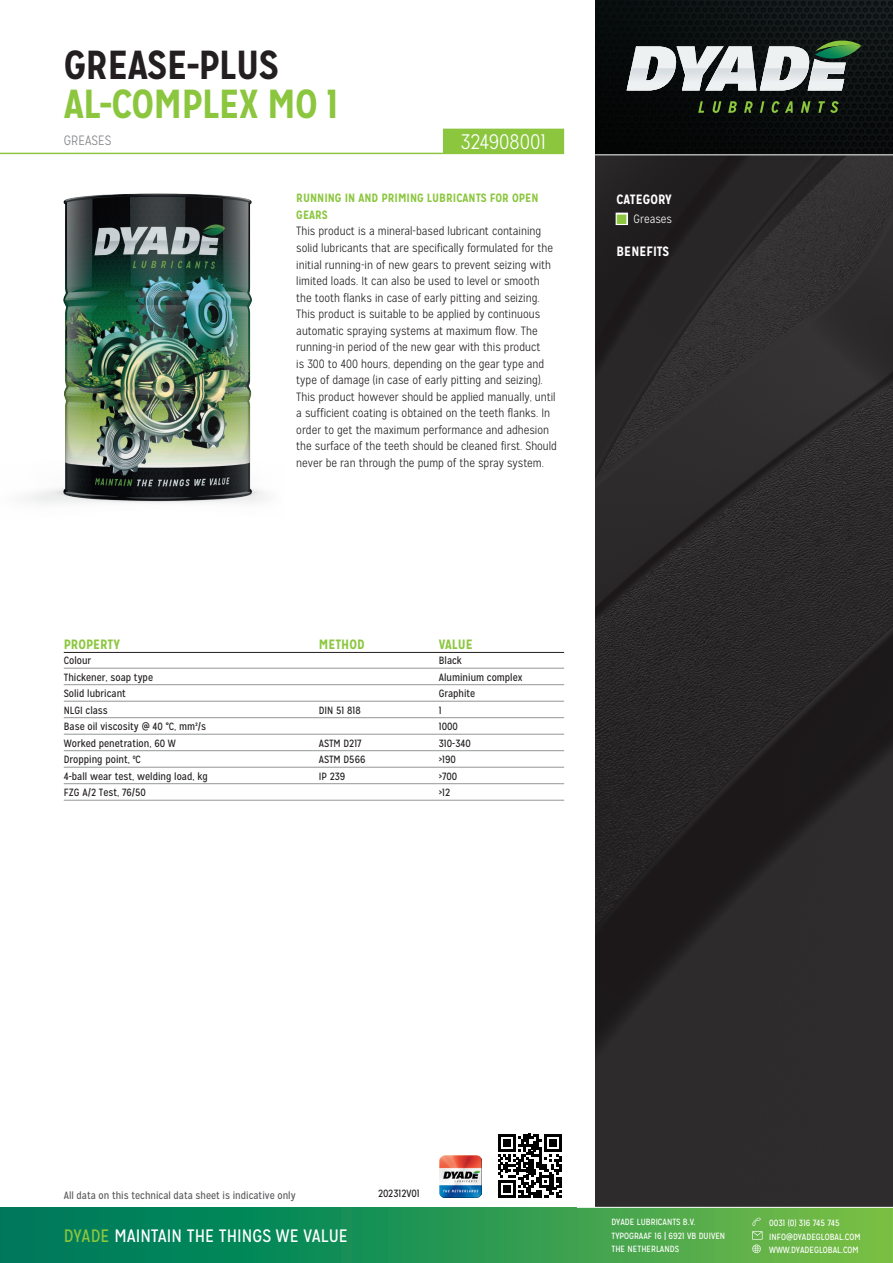
<style>
.page{position:relative;width:893px;height:1263px;background:#fff}
.page>*{position:absolute;margin:0;border:0;box-sizing:border-box;transform-origin:0 0}
.t1{font:700 40.5px "Mission Gothic";letter-spacing:-.02em;color:#8bc63e}
.t2{font:700 40.5px "Mission Gothic";letter-spacing:-.02em;color:#231f20}
.t3{font:300 21px "Mission Gothic";color:#fff}
.t4{font:18px "Mission Gothic";color:#fff}
.t5{font:700 13.5px "Mission Gothic";color:#8bc63e}
.t6{font:700 13.5px "Mission Gothic";color:#fff}
.t7{font:300 13.5px "Mission Gothic";color:#808285}
.t8{font:300 12px/16.5px "Mission Gothic";color:#231f20}
.t9{font:700 12px/16.5px "Mission Gothic";color:#8bc63e}
.t10{font:300 12px "Mission Gothic";color:#fff}
.t11{font:10.5px "Mission Gothic";color:#231f20}
.t12{font:10.5px "Mission Gothic";color:#5a5a5d}
.t13{font:9px/13.5px "Mission Gothic";color:#fff}
.s1{font-family:"European Pi Three";font-weight:400;font-size:10.5px}
.s2{color:#8bc63e}
</style>
<div class="page">
<svg style="left:595px;top:155px;width:298px;height:1052px;background:#2a2729"></svg>
<img style="left:595px;top:0;width:298px;height:154px">
<svg style="left:627px;top:40px;width:234px;height:50px;background:#8c9491"></svg>
<svg style="left:698px;top:101px;width:6px;height:12px"></svg>
<svg style="left:713px;top:101px;width:8px;height:12px"></svg>
<svg style="left:728px;top:101px;width:9px;height:12px"></svg>
<svg style="left:744px;top:101px;width:9px;height:12px"></svg>
<svg style="left:760px;top:101px;width:4px;height:12px"></svg>
<svg style="left:772px;top:101px;width:21px;height:12px"></svg>
<svg style="left:801px;top:101px;width:9px;height:12px"></svg>
<svg style="left:818px;top:101px;width:21px;height:12px"></svg>
<div style="left:0;top:1208px;width:893px;height:55px;background:linear-gradient(to right,#00745e,#73bd46)"></div>
<svg style="left:752px;top:1217px;width:10px;height:36px"></svg>
<img style="left:440px;top:1155px;width:42px;height:42px">
<svg style="left:498px;top:1134px;width:64px;height:64px"></svg>
<div style="left:446px;top:129px;width:118px;height:25px;background:#8bc63e"></div>
<img style="left:0;top:128px;width:446px;height:376px">
<hr style="left:64px;top:652px;width:500px;height:1px;background:#231f20">
<hr style="left:64px;top:668px;width:500px;height:1px;background:#939598">
<hr style="left:64px;top:684px;width:500px;height:1px;background:#939598">
<hr style="left:64px;top:701px;width:500px;height:1px;background:#939598">
<hr style="left:64px;top:717px;width:500px;height:1px;background:#939598">
<hr style="left:64px;top:734px;width:500px;height:1px;background:#939598">
<hr style="left:64px;top:750px;width:500px;height:1px;background:#939598">
<hr style="left:64px;top:767px;width:500px;height:1px;background:#939598">
<hr style="left:64px;top:783px;width:500px;height:1px;background:#939598">
<hr style="left:64px;top:800px;width:500px;height:1px;background:#939598">
<h1 class="t2" style="left:64px;top:40px;width:217px">GREASE-PLUS</h1>
<h1 class="t1" style="left:64px;top:79px;width:276px">AL-COMPLEX MO 1</h1>
<p class="t7" style="left:64px;top:132px;width:49px">GREASES</p>
<h2 class="t3" style="left:461px;top:130px;width:87px">324908001</h2>
<p class="t9" style="left:296px;top:190px;width:244px">RUNNING IN AND PRIMING LUBRICANTS FOR OPEN<br>GEARS</p>
<p class="t8" style="left:296px;top:223px;width:262px">This product is a mineral-based lubricant containing solid lubricants that are specifically formulated for the initial running-in of new gears to prevent seizing with limited loads. It can also be used to level or smooth the tooth flanks in case of early pitting and seizing.<br>This product is suitable to be applied by continuous automatic spraying systems at maximum flow. The running-in period of the new gear with this product<br>is 300 to 400 hours, depending on the gear type and type of damage (in case of early pitting and seizing).<br>This product however should be applied manually, until a sufficient coating is obtained on the teeth flanks. In order to get the maximum performance and adhesion the surface of the teeth should be cleaned first. Should never be ran through the pump of the spray system.</p>
<p class="t6" style="left:617px;top:190px;width:57px">CATEGORY</p>
<p class="t10" style="left:617px;top:212px;width:57px"><span class="s1">N</span> Greases</p>
<p class="t6" style="left:617px;top:243px;width:54px">BENEFITS</p>
<p class="t5" style="left:64px;top:636px;width:58px">PROPERTY</p>
<p class="t5" style="left:319px;top:636px;width:47px">METHOD</p>
<p class="t5" style="left:439px;top:636px;width:36px">VALUE</p>
<p class="t11" style="left:64px;top:654px;width:29px">Colour</p>
<p class="t11" style="left:439px;top:654px;width:25px">Black</p>
<p class="t11" style="left:64px;top:671px;width:91px">Thickener, soap type</p>
<p class="t11" style="left:439px;top:671px;width:85px">Aluminium complex</p>
<p class="t11" style="left:64px;top:687px;width:64px">Solid lubricant</p>
<p class="t11" style="left:439px;top:687px;width:38px">Graphite</p>
<p class="t11" style="left:64px;top:704px;width:46px">NLGI class</p>
<p class="t11" style="left:319px;top:704px;width:43px">DIN 51 818</p>
<p class="t11" style="left:439px;top:704px;width:4px">1</p>
<p class="t11" style="left:64px;top:720px;width:144px">Base oil viscosity @ 40 °C, mm²/s</p>
<p class="t11" style="left:439px;top:720px;width:21px">1000</p>
<p class="t11" style="left:64px;top:736px;width:114px">Worked penetration, 60 W</p>
<p class="t11" style="left:319px;top:736px;width:44px">ASTM D217</p>
<p class="t11" style="left:439px;top:736px;width:34px">310-340</p>
<p class="t11" style="left:64px;top:753px;width:79px">Dropping point, ºC</p>
<p class="t11" style="left:319px;top:753px;width:48px">ASTM D566</p>
<p class="t11" style="left:439px;top:753px;width:19px">&gt;190</p>
<p class="t11" style="left:64px;top:769px;width:145px">4-ball wear test, welding load, kg</p>
<p class="t11" style="left:319px;top:769px;width:28px">IP 239</p>
<p class="t11" style="left:439px;top:769px;width:20px">&gt;700</p>
<p class="t11" style="left:64px;top:786px;width:84px">FZG A/2 Test, 76/50</p>
<p class="t11" style="left:439px;top:786px;width:13px">&gt;12</p>
<p class="t12" style="left:64px;top:1189px;width:233px">All data on this technical data sheet is indicative only</p>
<p class="t11" style="left:378px;top:1187px;width:43px">202312V01</p>
<h3 class="t4" style="left:64px;top:1225px;width:286px"><span class="s2">DYADE</span> MAINTAIN THE THINGS WE VALUE</h3>
<p class="t13" style="left:611px;top:1215px;width:115px">DYADE LUBRICANTS B.V.<br>TYPOGRAAF 16 | 6921 VB DUIVEN<br>THE NETHERLANDS</p>
<p class="t13" style="left:769px;top:1216px;width:93px">0031 (0) 316 745 745<br>INFO@DYADEGLOBAL.COM<br>WWW.DYADEGLOBAL.COM</p>
</div>
